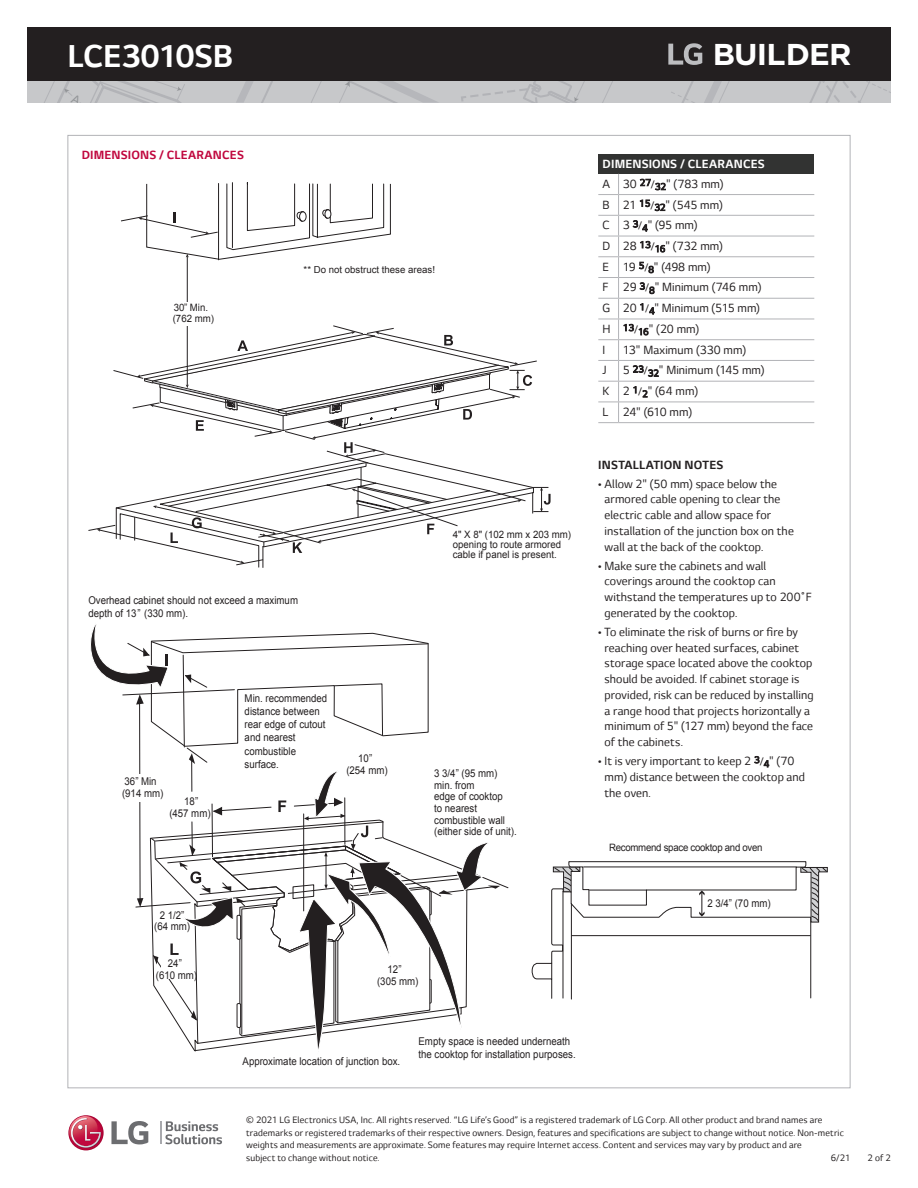
<style>
.page{position:relative;width:918px;height:1188px;background:#fff}
.page>*{position:absolute;margin:0;border:0;box-sizing:border-box;transform-origin:0 0}
._01_LG_sku{font:700 36px "LG Smart";letter-spacing:-.005em;color:#fff}
.t1{font:700 30.15px "Gotham";letter-spacing:-.025em;color:#fff}
._06_LG_installation{font:13.5px/15.8px "LG Smart";letter-spacing:.01em;color:#231f20}
._05_LG_spec_text{font:13.5px "LG Smart";letter-spacing:.005em;color:#231f20}
._06_LG_installation-2{font:700 13.5px "LG Smart";letter-spacing:.01em;color:#c0073e}
._04_LG_spec_header{font:700 13.5px "LG Smart";letter-spacing:.01em;color:#fff}
._06_LG_installation-3{font:700 13.5px "LG Smart";letter-spacing:.01em;color:#231f20}
.t2{font:10.65px/13px "Arial";color:#231f20;scale:.9 1}
._07_LG_copyright{font:10.5px/12.8px "LG Smart";letter-spacing:.015em;color:#231f20}
._08_LG_folio_and_dat{font:10.5px "LG Smart";color:#231f20}
.t3{font:10.2px/10.4px "Arial";color:#231f20;scale:.95 1}
.t4{font:10.2px "Arial";letter-spacing:-.03em;color:#231f20;scale:.95 1}
.t5{font:9.6px "Arial";color:#231f20}
.s1{font-size:12.15px}
.s2{font-size:10.8px}
</style>
<div class="page">
<div style="left:27px;top:27px;width:864px;height:54px;background:#231f20"></div>
<div style="left:27px;top:81px;width:864px;height:22px;background:#c7c8ca"></div>
<svg style="left:236px;top:81px;width:202px;height:22px"></svg>
<svg style="left:461px;top:81px;width:430px;height:22px"></svg>
<svg style="left:668px;top:43px;width:34px;height:22px"></svg>
<svg style="left:111px;top:1121px;width:37px;height:23px"></svg>
<svg style="left:68px;top:1115px;width:36px;height:35px"></svg>
<svg style="left:68px;top:1116px;width:33px;height:32px"></svg>
<svg style="left:161px;top:1121px;width:61px;height:23px"></svg>
<hr style="left:187px;top:256px;width:1px;height:130px;background:#231f20">
<svg style="left:121px;top:182px;width:270px;height:79px"></svg>
<svg style="left:97px;top:331px;width:454px;height:237px"></svg>
<div style="left:171px;top:302px;width:39px;height:24px;background:#fff"></div>
<svg style="left:531px;top:861px;width:297px;height:138px"></svg>
<hr style="left:584px;top:867px;width:212px;height:1px;background:#231f20">
<hr style="left:590px;top:890px;width:57px;height:1px;background:#231f20">
<svg style="left:90px;top:624px;width:419px;height:428px"></svg>
<div style="left:118px;top:775px;width:45px;height:27px;background:#fff"></div>
<div style="left:598px;top:154px;width:216px;height:20px;background:#323332"></div>
<hr style="left:619px;top:194px;width:195px;height:1px;background:#b2b3b7">
<hr style="left:619px;top:319px;width:195px;height:1px;background:#b2b3b7">
<hr style="left:619px;top:339px;width:195px;height:1px;background:#b2b3b7">
<hr style="left:619px;top:360px;width:195px;height:1px;background:#b2b3b7">
<hr style="left:619px;top:422px;width:195px;height:1px;background:#b2b3b7">
<hr style="left:619px;top:256px;width:195px;height:1px;background:#b2b3b7">
<hr style="left:619px;top:215px;width:195px;height:1px;background:#b2b3b7">
<hr style="left:619px;top:236px;width:195px;height:1px;background:#b2b3b7">
<hr style="left:619px;top:277px;width:195px;height:1px;background:#b2b3b7">
<hr style="left:619px;top:402px;width:195px;height:1px;background:#b2b3b7">
<hr style="left:619px;top:298px;width:195px;height:1px;background:#b2b3b7">
<svg style="left:598px;top:174px;width:21px;height:249px"></svg>
<hr style="left:619px;top:381px;width:195px;height:1px;background:#b2b3b7">
<svg style="left:44px;top:81px;width:141px;height:22px"></svg>
<p class="_01_LG_sku" style="left:68px;top:36px;width:167px">LCE3010SB</p>
<h2 class="t1" style="left:713px;top:37px;width:140px">BUILDER</h2>
<p class="_06_LG_installation-2" style="left:82px;top:147px;width:164px">DIMENSIONS / CLEARANCES</p>
<p class="t3" style="left:173px;top:302px;width:45px">30” Min. (762 mm)</p>
<p class="t5" style="left:304px;top:264px;width:133px">** Do not obstruct these areas!</p>
<p class="t2" style="left:88px;top:594px;width:235px">Overhead cabinet should not exceed a maximum depth of 13” (330 mm).</p>
<p class="t3" style="left:453px;top:529px;width:126px">4" X 8" (102 mm x 203 mm) opening to route armored cable if panel is present.</p>
<p class="t2" style="left:122px;top:775px;width:47px;line-height:11.9px">36” Min (914 mm)</p>
<p class="t2" style="left:169px;top:795px;width:47px;line-height:11.9px;text-align:center">18”<br>(457 mm)</p>
<p class="t2" style="left:154px;top:909px;width:41px;line-height:11.6px;text-align:center">2 1/2” (64 mm)</p>
<p class="t2" style="left:156px;top:958px;width:47px;line-height:11.9px;text-align:center">24”<br>(610 mm)</p>
<p class="t2" style="left:245px;top:692px;width:93px">Min. recommended distance between rear edge of cutout and nearest combustible surface.</p>
<p class="t2" style="left:346px;top:753px;width:47px;line-height:11.9px;text-align:center">10”<br>(254 mm)</p>
<p class="t2" style="left:434px;top:768px;width:93px;line-height:11.6px">3 3/4” (95 mm) min. from<br>edge of cooktop<br>to nearest combustible wall (either side of unit).</p>
<p class="t2" style="left:377px;top:964px;width:47px;line-height:11.9px;text-align:center">12”<br>(305 mm)</p>
<p class="_04_LG_spec_header" style="left:603px;top:157px;width:164px">DIMENSIONS / CLEARANCES</p>
<p class="_05_LG_spec_text" style="left:603px;top:176px;width:9px">A</p>
<p class="_05_LG_spec_text" style="left:623px;top:176px;width:102px">30 <sup>27</sup><span class="s1">/</span><sub>32</sub>" (783 mm)</p>
<p class="_05_LG_spec_text" style="left:603px;top:197px;width:9px">B</p>
<p class="_05_LG_spec_text" style="left:623px;top:197px;width:101px">21 <span class="s2">15</span><span class="s1">/</span><sub>32</sub>" (545 mm)</p>
<p class="_05_LG_spec_text" style="left:603px;top:218px;width:9px">C</p>
<p class="_05_LG_spec_text" style="left:623px;top:218px;width:76px">3 <span class="s2">3</span><span class="s1">/</span><sub>4</sub>" (95 mm)</p>
<p class="_05_LG_spec_text" style="left:603px;top:239px;width:9px">D</p>
<p class="_05_LG_spec_text" style="left:623px;top:239px;width:101px">28 <span class="s2">13</span><span class="s1">/</span><sub>16</sub>" (732 mm)</p>
<p class="_05_LG_spec_text" style="left:603px;top:259px;width:8px">E</p>
<p class="_05_LG_spec_text" style="left:623px;top:259px;width:89px">19 <sup>5</sup><span class="s1">/</span><sub>8</sub>" (498 mm)</p>
<p class="_05_LG_spec_text" style="left:603px;top:280px;width:8px">F</p>
<p class="_05_LG_spec_text" style="left:623px;top:280px;width:140px">29 <sup>3</sup><span class="s1">/</span><sub>8</sub>" Minimum (746 mm)</p>
<p class="_05_LG_spec_text" style="left:603px;top:301px;width:9px">G</p>
<p class="_05_LG_spec_text" style="left:623px;top:301px;width:139px">20 <sup>1</sup><span class="s1">/</span><sub>4</sub>" Minimum (515 mm)</p>
<p class="_05_LG_spec_text" style="left:603px;top:322px;width:10px">H</p>
<p class="_05_LG_spec_text" style="left:623px;top:322px;width:78px"><span class="s2">13</span><span class="s1">/</span><sub>16</sub>" (20 mm)</p>
<p class="_05_LG_spec_text" style="left:603px;top:342px;width:4px">I</p>
<p class="_05_LG_spec_text" style="left:623px;top:342px;width:125px">13" Maximum (330 mm)</p>
<p class="_05_LG_spec_text" style="left:603px;top:363px;width:6px">J</p>
<p class="_05_LG_spec_text" style="left:623px;top:363px;width:143px">5 <span class="s2">23</span><span class="s1">/</span><sub>32</sub>" Minimum (145 mm)</p>
<p class="_05_LG_spec_text" style="left:603px;top:384px;width:8px">K</p>
<p class="_05_LG_spec_text" style="left:623px;top:384px;width:77px">2 <sup>1</sup><span class="s1">/</span><sub>2</sub>" (64 mm)</p>
<p class="_05_LG_spec_text" style="left:603px;top:405px;width:7px">L</p>
<p class="_05_LG_spec_text" style="left:623px;top:405px;width:71px">24" (610 mm)</p>
<p class="_06_LG_installation-3" style="left:598px;top:457px;width:127px">INSTALLATION NOTES</p>
<p class="_06_LG_installation" style="left:605px;top:476px;width:191px;text-indent:-6px">• Allow 2" (50 mm) space below the armored cable opening to clear the electric cable and allow space for installation of the junction box on the wall at the back of the cooktop.</p>
<p class="_06_LG_installation" style="left:605px;top:558px;width:209px;text-indent:-6px">• Make sure the cabinets and wall coverings around the cooktop can withstand the temperatures up to 200˚F generated by the cooktop.</p>
<p class="_06_LG_installation" style="left:605px;top:624px;width:210px;text-indent:-6px">• To eliminate the risk of burns or fire by reaching over heated surfaces, cabinet storage space located above the cooktop should be avoided. If cabinet storage is provided, risk can be reduced by installing a range hood that projects horizontally a minimum of 5" (127 mm) beyond the face of the cabinets.</p>
<p class="_06_LG_installation" style="left:605px;top:753px;width:202px;text-indent:-6px">• It is very important to keep 2 <sup>3</sup><span class="s1">/</span><sub>4</sub>" (70 mm) distance between the cooktop and the oven.</p>
<p class="t4" style="left:609px;top:840px;width:163px">Recommend space cooktop and oven</p>
<p class="t2" style="left:707px;top:897px;width:72px">2 3/4” (70 mm)</p>
<p class="t2" style="left:243px;top:1055px;width:177px">Approximate location of junction box.</p>
<p class="t2" style="left:419px;top:1035px;width:176px">Empty space is needed underneath the cooktop for installation purposes.</p>
<p class="_07_LG_copyright" style="left:246px;top:1113px;width:599px">© 2021 LG Electronics USA, Inc. All rights reserved. “LG Life’s Good” is a registered trademark of LG Corp. All other product and brand names are trademarks or registered trademarks of their respective owners. Design, features and specifications are subject to change without notice. Non-metric weights and measurements are approximate. Some features may require Internet access. Content and services may vary by product and are<br>subject to change without notice.</p>
<p class="_08_LG_folio_and_dat" style="left:831px;top:1152px;width:21px">6/21</p>
<p class="_07_LG_copyright" style="left:868px;top:1152px;width:25px">2 of 2</p>
</div>
